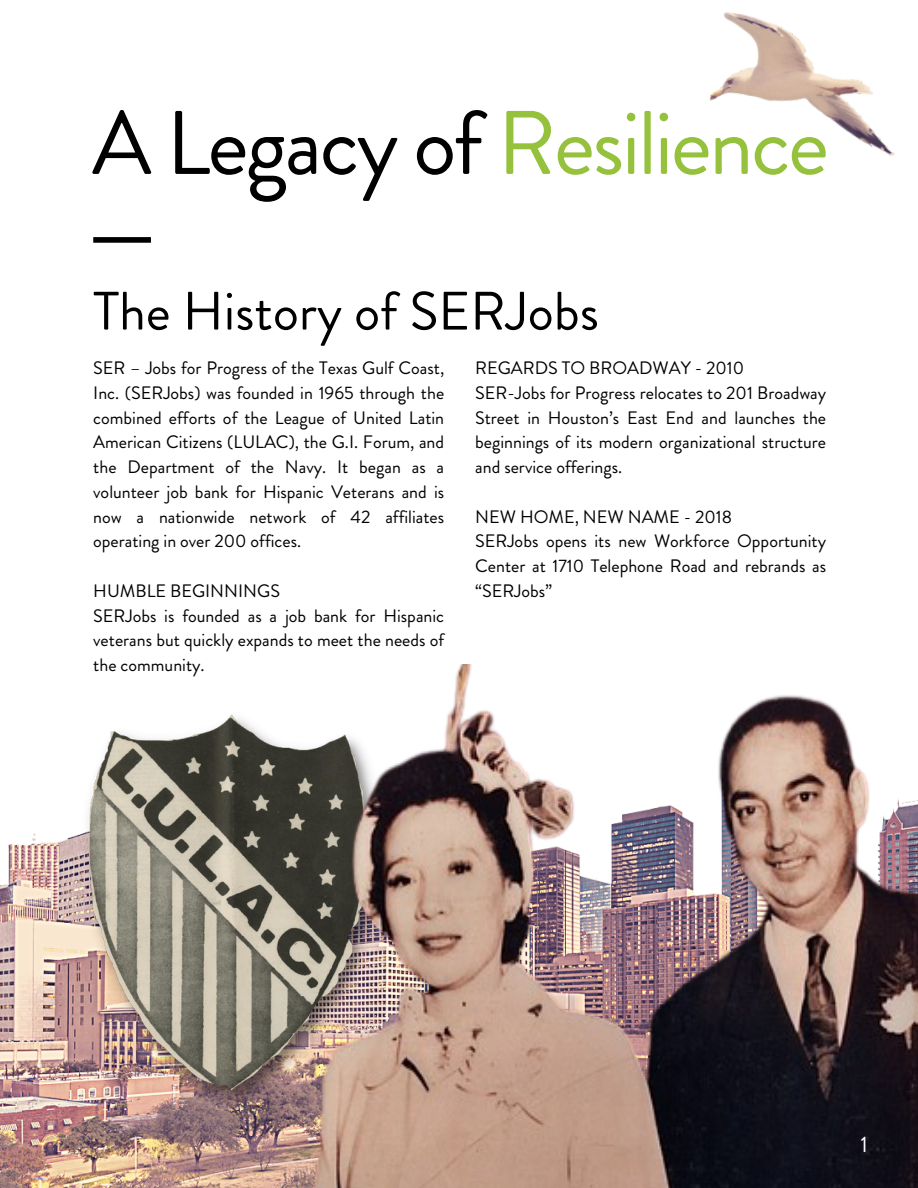
<style>
.page{position:relative;width:918px;height:1188px;background:#fff}
.page>*{position:absolute;margin:0;border:0;box-sizing:border-box;transform-origin:0 0}
.t1{font:90px "Brandon Grotesque";letter-spacing:-.03em;color:#95c13d}
.t2{font:54px "Brandon Grotesque";color:#000}
.t3{font:22.5px "Brandon Grotesque";color:#fff}
.t4{font:18px/24.8px "Brandon Grotesque";color:#000;text-align:justify}
.s1{color:#000}
</style>
<div class="page">
<img style="left:0;top:833px;width:290px;height:355px">
<div style="left:93px;top:237px;width:58px;height:6px;background:#000"></div>
<img style="left:710px;top:12px;width:185px;height:144px">
<img style="left:80px;top:714px;width:210px;height:398px">
<img style="left:290px;top:664px;width:628px;height:524px">
<p class="t1" style="left:92px;top:79px;width:739px"><span class="s1">A Legacy of</span> Resilience</p>
<p class="t2" style="left:93px;top:273px;width:507px">The History of SERJobs</p>
<p class="t4" style="left:93px;top:356px;width:352px">SER – Jobs for Progress of the Texas Gulf Coast, Inc. (SERJobs) was founded in 1965 through the combined efforts of the League of United Latin American Citizens (LULAC), the G.I. Forum, and the Department of the Navy. It began as a volunteer job bank for Hispanic Veterans and is now a nationwide network of 42 affiliates operating in over 200 offices.</p>
<p class="t4" style="left:93px;top:578px;width:188px">HUMBLE BEGINNINGS</p>
<p class="t4" style="left:93px;top:603px;width:352px">SERJobs is founded as a job bank for Hispanic veterans but quickly expands to meet the needs of the community.</p>
<p class="t4" style="left:475px;top:356px;width:271px">REGARDS TO BROADWAY - 2010</p>
<p class="t4" style="left:475px;top:380px;width:352px">SER-Jobs for Progress relocates to 201 Broadway Street in Houston’s East End and launches the beginnings of its modern organizational structure and service offerings.</p>
<p class="t4" style="left:475px;top:504px;width:258px">NEW HOME, NEW NAME - 2018</p>
<p class="t4" style="left:475px;top:529px;width:352px">SERJobs opens its new Workforce Opportunity Center at 1710 Telephone Road and rebrands as “SERJobs”</p>
<p class="t3" style="left:861px;top:1128px;width:9px">1</p>
</div>
